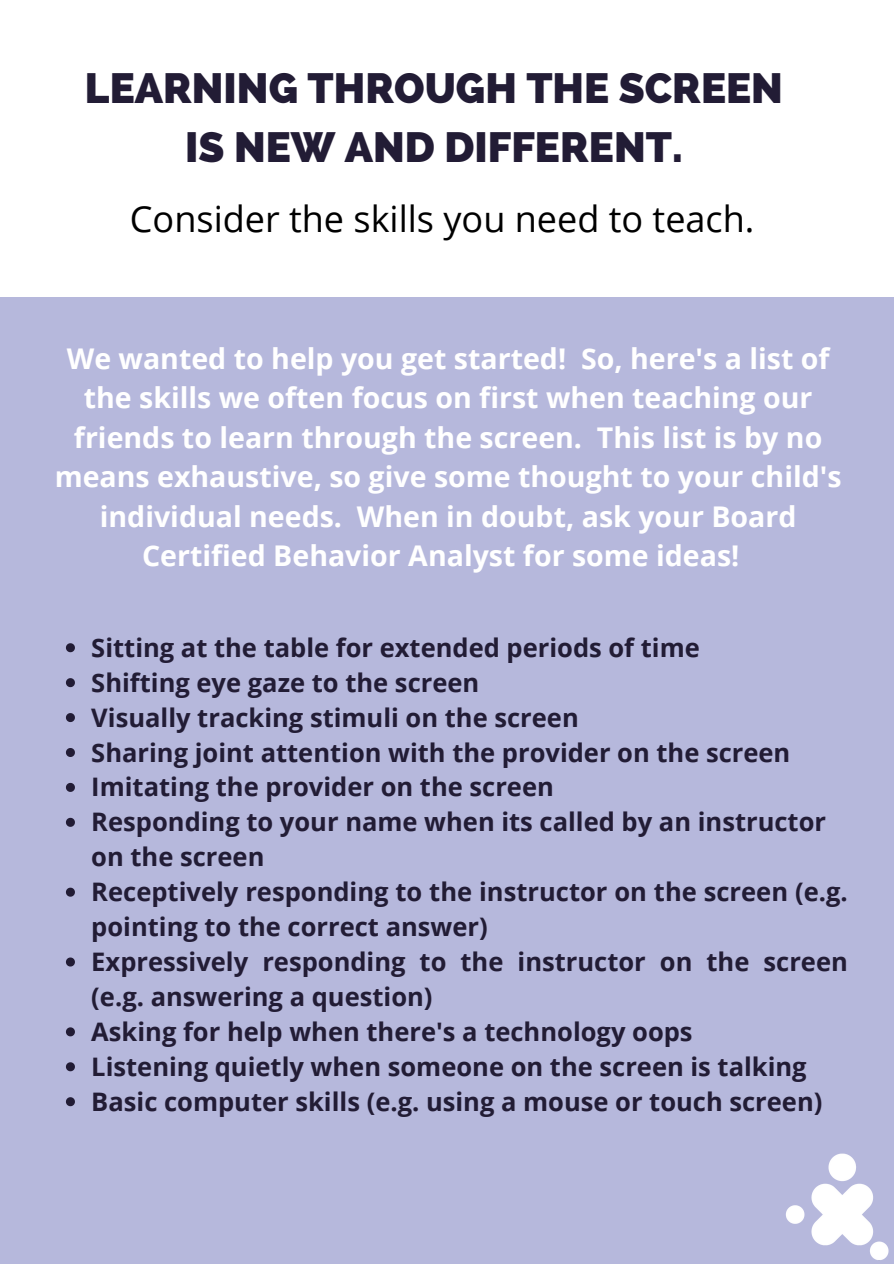
<style>
.page{position:relative;width:894px;height:1264px;background:#fff}
.page>*{position:absolute;margin:0;border:0;box-sizing:border-box;transform-origin:0 0}
.t1{font:800 42px/58.5px "Raleway";color:#221c35;text-align:center}
.t2{font:36px "Open Sans";color:#000}
.t3{font:700 28.5px/39.5px "Open Sans";color:#fff;text-align:center}
.t4{font:700 25.5px/35px "Open Sans";color:#221c35}
</style>
<div class="page">
<div style="left:0;top:0;width:893px;height:1263px;background:#b6b8dc"></div>
<div style="left:0;top:0;width:893px;height:296px;background:#fff"></div>
<svg style="left:66px;top:643px;width:9px;height:9px"></svg>
<svg style="left:66px;top:678px;width:9px;height:9px"></svg>
<svg style="left:66px;top:713px;width:9px;height:9px"></svg>
<svg style="left:66px;top:748px;width:9px;height:9px"></svg>
<svg style="left:66px;top:783px;width:9px;height:9px"></svg>
<svg style="left:66px;top:817px;width:9px;height:9px"></svg>
<svg style="left:66px;top:887px;width:9px;height:9px"></svg>
<svg style="left:66px;top:957px;width:9px;height:9px"></svg>
<svg style="left:66px;top:1027px;width:9px;height:9px"></svg>
<svg style="left:66px;top:1062px;width:9px;height:9px"></svg>
<svg style="left:66px;top:1097px;width:9px;height:9px"></svg>
<img style="left:786px;top:1153px;width:103px;height:107px">
<h1 class="t1" style="left:85px;top:59px;width:699px">LEARNING THROUGH THE SCREEN<br>IS NEW AND DIFFERENT.</h1>
<h2 class="t2" style="left:130px;top:194px;width:626px">Consider the skills you need to teach.</h2>
<p class="t3" style="left:55px;top:338px;width:788px">We wanted to help you get started! So, here's a list of the skills we often focus on first when teaching our friends to learn through the screen. This list is by no means exhaustive, so give some thought to your child's individual needs. When in doubt, ask your Board Certified Behavior Analyst for some ideas!</p>
<p class="t4" style="left:91px;top:629px;width:757px">Sitting at the table for extended periods of time<br>Shifting eye gaze to the screen<br>Visually tracking stimuli on the screen<br>Sharing joint attention with the provider on the screen Imitating the provider on the screen<br>Responding to your name when its called by an instructor on the screen<br>Receptively responding to the instructor on the screen (e.g. pointing to the correct answer)<br>Expressively responding to the instructor on the screen (e.g. answering a question)<br>Asking for help when there's a technology oops<br>Listening quietly when someone on the screen is talking Basic computer skills (e.g. using a mouse or touch screen)</p>
</div>
